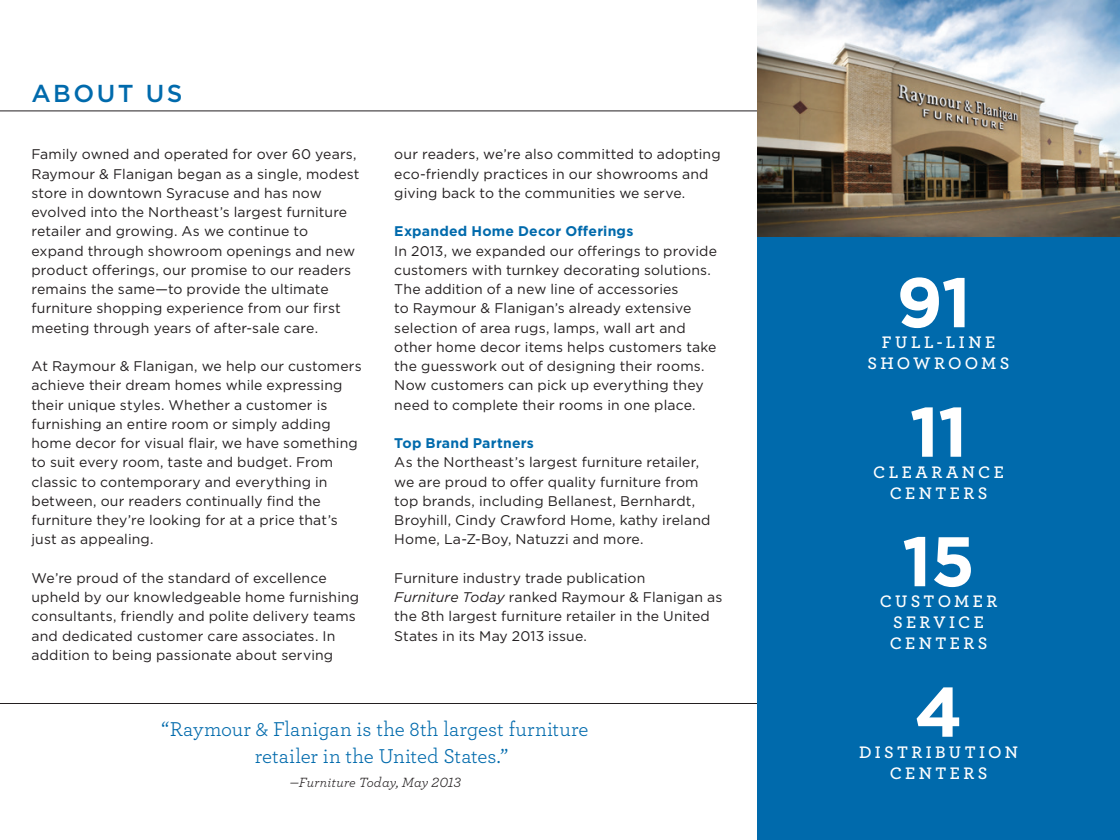
<style>
.page{position:relative;width:1120px;height:840px;background:#fff}
.page>*{position:absolute;margin:0;border:0;box-sizing:border-box;transform-origin:0 0}
.t1{font:700 70px "Gotham";color:#fff}
.t2{font:500 24.5px "Gotham";letter-spacing:.1em;color:#006aac}
.Pull_Quote{font:21px/26.2px "Archer";color:#006aac}
.t3{font:600 17.5px/21px "Archer";letter-spacing:.19em;color:#fff;text-align:center}
.t4{font:14px/19.2px "Gotham";letter-spacing:.01em;color:#231f20}
.t5{font:700 14px "Gotham";letter-spacing:.015em;color:#006aac}
.t6{font:14px "Archer Book LF Italic";letter-spacing:.01em;color:#231f20}
.s1{font-style:italic}
</style>
<div class="page">
<hr style="left:0;top:703px;width:757px;height:1px;background:#231f20">
<hr style="left:0;top:111px;width:757px;height:1px;background:#231f20">
<div style="left:757px;top:236px;width:363px;height:604px;background:#006aac"></div>
<img style="left:757px;top:0;width:363px;height:236px">
<p class="t2" style="left:32px;top:77px;width:153px">ABOUT US</p>
<p class="t4" style="left:32px;top:144px;width:330px">Family owned and operated for over 60 years, Raymour &amp; Flanigan began as a single, modest store in downtown Syracuse and has now evolved into the Northeast’s largest furniture retailer and growing. As we continue to expand through showroom openings and new product offerings, our promise to our readers remains the same—to provide the ultimate furniture shopping experience from our first meeting through years of after-sale care.</p>
<p class="t4" style="left:32px;top:356px;width:332px">At Raymour &amp; Flanigan, we help our customers achieve their dream homes while expressing their unique styles. Whether a customer is furnishing an entire room or simply adding home decor for visual flair, we have something to suit every room, taste and budget. From classic to contemporary and everything in between, our readers continually find the furniture they’re looking for at a price that’s just as appealing.</p>
<p class="t4" style="left:32px;top:568px;width:329px">We’re proud of the standard of excellence upheld by our knowledgeable home furnishing consultants, friendly and polite delivery teams and dedicated customer care associates. In addition to being passionate about serving</p>
<p class="t4" style="left:394px;top:144px;width:328px">our readers, we’re also committed to adopting eco-friendly practices in our showrooms and giving back to the communities we serve.</p>
<p class="t5" style="left:394px;top:222px;width:241px">Expanded Home Decor Offerings</p>
<p class="t4" style="left:394px;top:241px;width:324px">In 2013, we expanded our offerings to provide customers with turnkey decorating solutions.<br>The addition of a new line of accessories<br>to Raymour &amp; Flanigan’s already extensive selection of area rugs, lamps, wall art and other home decor items helps customers take the guesswork out of designing their rooms.<br>Now customers can pick up everything they need to complete their rooms in one place.</p>
<p class="t5" style="left:394px;top:434px;width:141px">Top Brand Partners</p>
<p class="t4" style="left:394px;top:452px;width:318px">As the Northeast’s largest furniture retailer, we are proud to offer quality furniture from top brands, including Bellanest, Bernhardt, Broyhill, Cindy Crawford Home, kathy ireland Home, La-Z-Boy, Natuzzi and more.</p>
<p class="t4" style="left:394px;top:568px;width:330px">Furniture industry trade publication<br><span class="s1">Furniture Today</span> ranked Raymour &amp; Flanigan as the 8th largest furniture retailer in the United States in its May 2013 issue.</p>
<p class="Pull_Quote" style="left:255px;top:716px;width:335px;text-indent:-93px">“Raymour &amp; Flanigan is the 8th largest furniture retailer in the United States.”</p>
<p class="t6" style="left:290px;top:774px;width:173px">—Furniture Today, May 2013</p>
<p class="t1" style="left:896px;top:256px;width:76px">91</p>
<p class="t3" style="left:868px;top:331px;width:143px">FULL-LINE<br>SHOWROOMS</p>
<p class="t1" style="left:910px;top:386px;width:59px">11</p>
<p class="t3" style="left:873px;top:461px;width:132px">CLEARANCE</p>
<p class="t3" style="left:890px;top:482px;width:99px">CENTERS</p>
<p class="t1" style="left:902px;top:515px;width:74px">15</p>
<p class="t3" style="left:890px;top:611px;width:99px;text-align:left">SERVICE<br>CENTERS</p>
<p class="t3" style="left:880px;top:590px;width:119px">CUSTOMER</p>
<p class="t1" style="left:914px;top:666px;width:50px">4</p>
<p class="t3" style="left:890px;top:762px;width:99px">CENTERS</p>
<p class="t3" style="left:859px;top:741px;width:160px">DISTRIBUTION</p>
</div>
